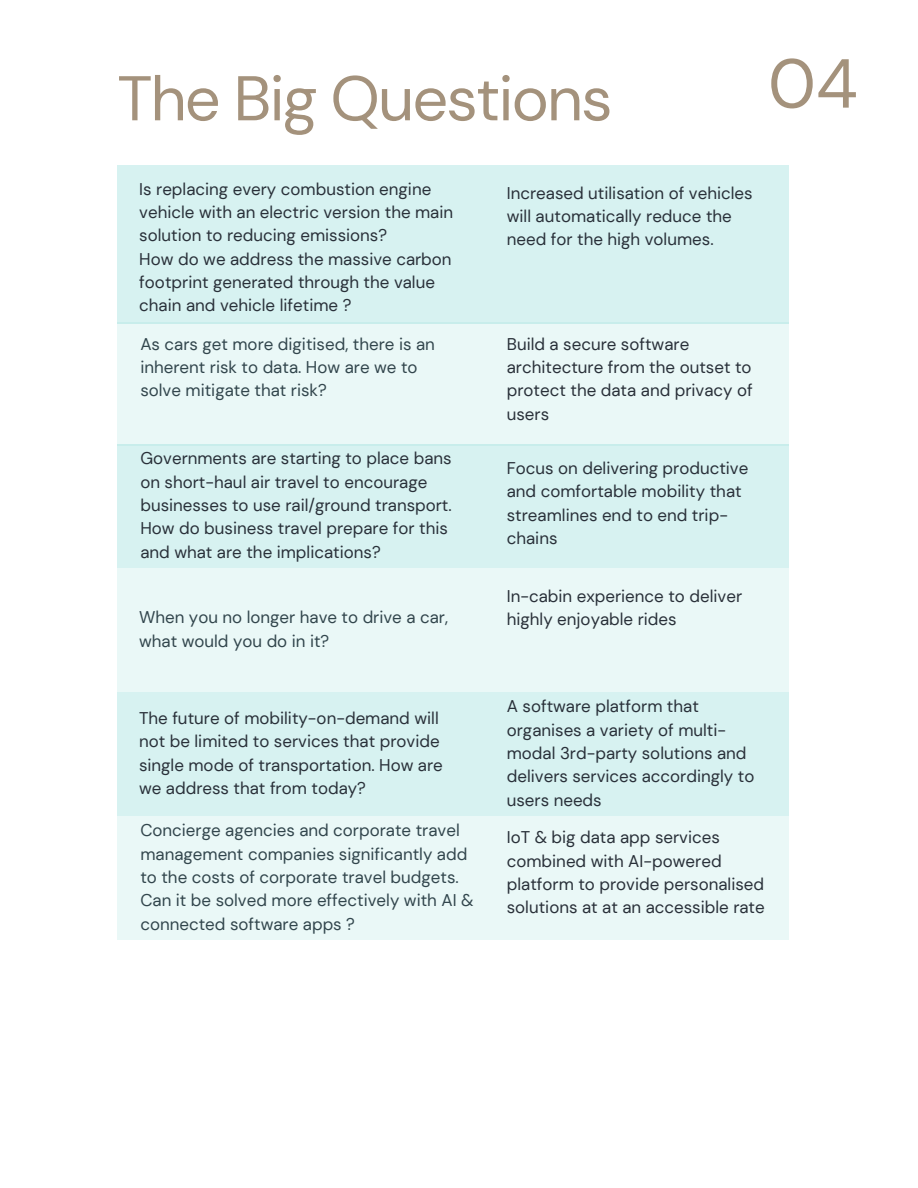
<style>
.page{position:relative;width:918px;height:1188px;background:#fff}
.page>*{position:absolute;margin:0;border:0;box-sizing:border-box;transform-origin:0 0}
.t1{font:69.15px "DM Sans";color:#a4927c}
.t2{font:63px "DM Sans";letter-spacing:-.03em;color:#a4927c}
.t3{font:16.95px/23.2px "DM Sans";color:#293039}
</style>
<div class="page">
<div style="left:117px;top:165px;width:672px;height:158px;background:#d7f2f1"></div>
<div style="left:117px;top:444px;width:672px;height:124px;background:#d7f2f1"></div>
<div style="left:117px;top:692px;width:672px;height:123px;background:#d7f2f1"></div>
<div style="left:117px;top:568px;width:672px;height:123px;background:#eaf8f7"></div>
<div style="left:117px;top:323px;width:672px;height:123px;background:#eaf8f7"></div>
<div style="left:117px;top:816px;width:672px;height:123px;background:#eaf8f7"></div>
<h2 class="t2" style="left:117px;top:58px;width:497px">The Big Questions</h2>
<h1 class="t1" style="left:768px;top:39px;width:91px">04</h1>
<p class="t3" style="left:139px;top:177px;width:315px">Is replacing every combustion engine vehicle with an electric version the main solution to reducing emissions?<br>How do we address the massive carbon footprint generated through the value chain and vehicle lifetime ?</p>
<p class="t3" style="left:140px;top:332px;width:296px">As cars get more digitised, there is an inherent risk to data. How are we to solve mitigate that risk?</p>
<p class="t3" style="left:140px;top:447px;width:313px">Governments are starting to place bans on short-haul air travel to encourage businesses to use rail/ground transport.<br>How do business travel prepare for this and what are the implications?</p>
<p class="t3" style="left:139px;top:606px;width:311px">When you no longer have to drive a car, what would you do in it?</p>
<p class="t3" style="left:507px;top:181px;width:247px">Increased utilisation of vehicles will automatically reduce the need for the high volumes.</p>
<p class="t3" style="left:507px;top:332px;width:248px">Build a secure software architecture from the outset to protect the data and privacy of users</p>
<p class="t3" style="left:507px;top:457px;width:243px">Focus on delivering productive and comfortable mobility that streamlines end to end trip&shy;chains</p>
<p class="t3" style="left:507px;top:585px;width:237px">In-cabin experience to deliver highly enjoyable rides</p>
<p class="t3" style="left:139px;top:707px;width:305px">The future of mobility-on-demand will not be limited to services that provide single mode of transportation. How are we address that from today?</p>
<p class="t3" style="left:140px;top:819px;width:335px">Concierge agencies and corporate travel management companies significantly add to the costs of corporate travel budgets.<br>Can it be solved more effectively with AI &amp; connected software apps ?</p>
<p class="t3" style="left:507px;top:695px;width:249px">A software platform that organises a variety of multi&shy;modal 3rd-party solutions and delivers services accordingly to users needs</p>
<p class="t3" style="left:507px;top:826px;width:260px">IoT &amp; big data app services combined with AI-powered platform to provide personalised solutions at at an accessible rate</p>
</div>
